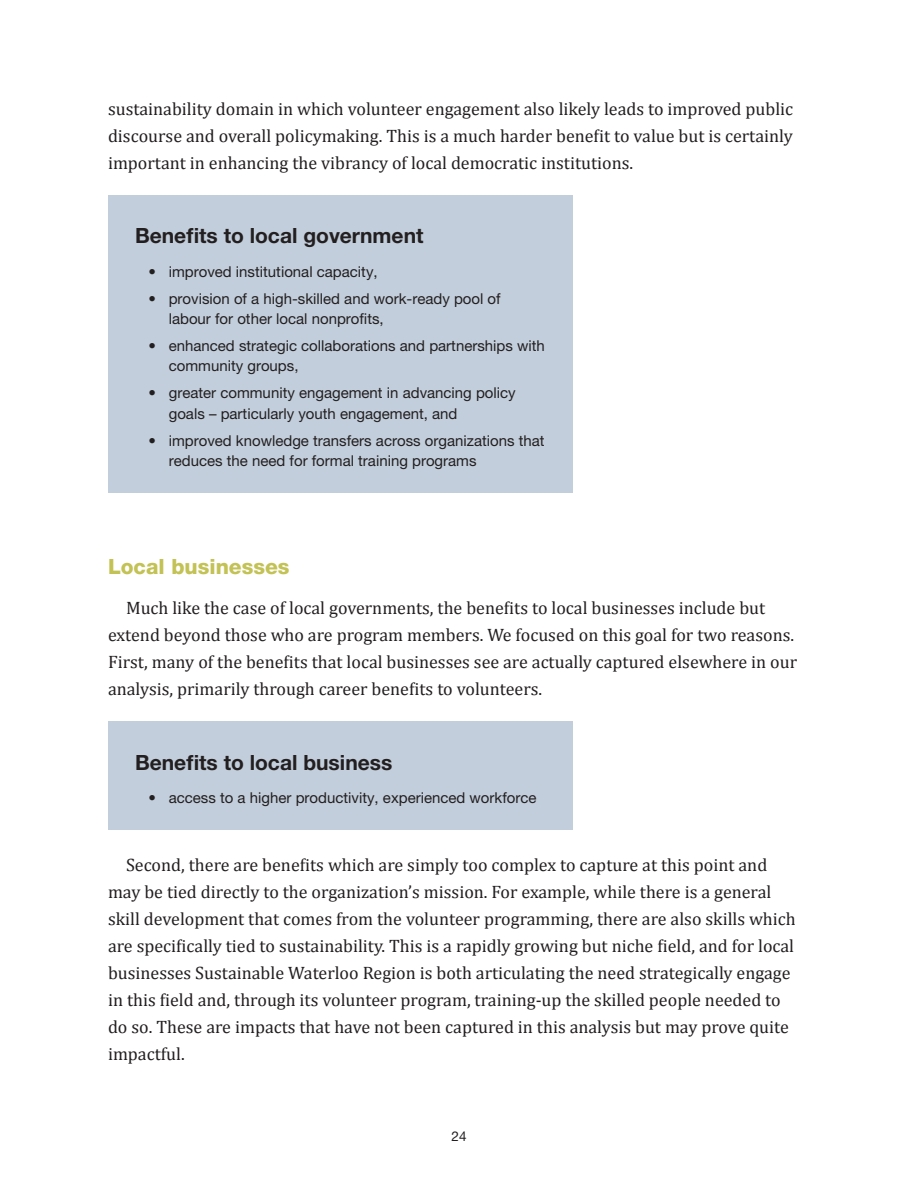
<style>
.page{position:relative;width:918px;height:1188px;background:#fff}
.page>*{position:absolute;margin:0;border:0;box-sizing:border-box;transform-origin:0 0}
.t1{font:700 21px "Helvetica Neue LT Pro";color:#231f20}
.t2{font:800 21px "Helvetica Neue LT Pro";color:#c3c254}
.t3{font:18px/27px "Cambria";color:#231f20}
.t4{font:15px/20.2px "Helvetica Neue LT Pro";color:#231f20}
.t5{font:13.5px "Helvetica Neue LT Pro";color:#231f20}
</style>
<div class="page">
<div style="left:108px;top:195px;width:464px;height:298px;background:#c2cedb"></div>
<div style="left:108px;top:722px;width:464px;height:108px;background:#c2cedb"></div>
<p class="t3" style="left:108px;top:95px;width:687px;text-align:justify">sustainability domain in which volunteer engagement also likely leads to improved public discourse and overall policymaking. This is a much harder benefit to value but is certainly important in enhancing the vibrancy of local democratic institutions.</p>
<p class="t1" style="left:135px;top:223px;width:290px">Benefits to local government</p>
<p class="t4" style="left:148px;top:261px;width:231px">• improved institutional capacity,</p>
<p class="t4" style="left:169px;top:288px;width:333px;text-indent:-20px">• provision of a high-skilled and work-ready pool of labour for other local nonprofits,</p>
<p class="t4" style="left:169px;top:335px;width:378px;text-indent:-20px">• enhanced strategic collaborations and partnerships with community groups,</p>
<p class="t4" style="left:169px;top:383px;width:349px;text-indent:-20px">• greater community engagement in advancing policy goals – particularly youth engagement, and</p>
<p class="t4" style="left:169px;top:430px;width:377px;text-indent:-20px">• improved knowledge transfers across organizations that reduces the need for formal training programs</p>
<p class="t2" style="left:108px;top:554px;width:183px">Local businesses</p>
<p class="t3" style="left:108px;top:595px;width:691px;text-indent:18px">Much like the case of local governments, the benefits to local businesses include but extend beyond those who are program members. We focused on this goal for two reasons.<br>First, many of the benefits that local businesses see are actually captured elsewhere in our analysis, primarily through career benefits to volunteers.</p>
<p class="t1" style="left:135px;top:749px;width:259px">Benefits to local business</p>
<p class="t4" style="left:148px;top:788px;width:390px">• access to a higher productivity, experienced workforce</p>
<p class="t3" style="left:108px;top:851px;width:689px;text-indent:18px">Second, there are benefits which are simply too complex to capture at this point and may be tied directly to the organization’s mission. For example, while there is a general skill development that comes from the volunteer programming, there are also skills which are specifically tied to sustainability. This is a rapidly growing but niche field, and for local businesses Sustainable Waterloo Region is both articulating the need strategically engage in this field and, through its volunteer program, training-up the skilled people needed to do so. These are impacts that have not been captured in this analysis but may prove quite impactful.</p>
<p class="t5" style="left:451px;top:1128px;width:17px">24</p>
</div>
